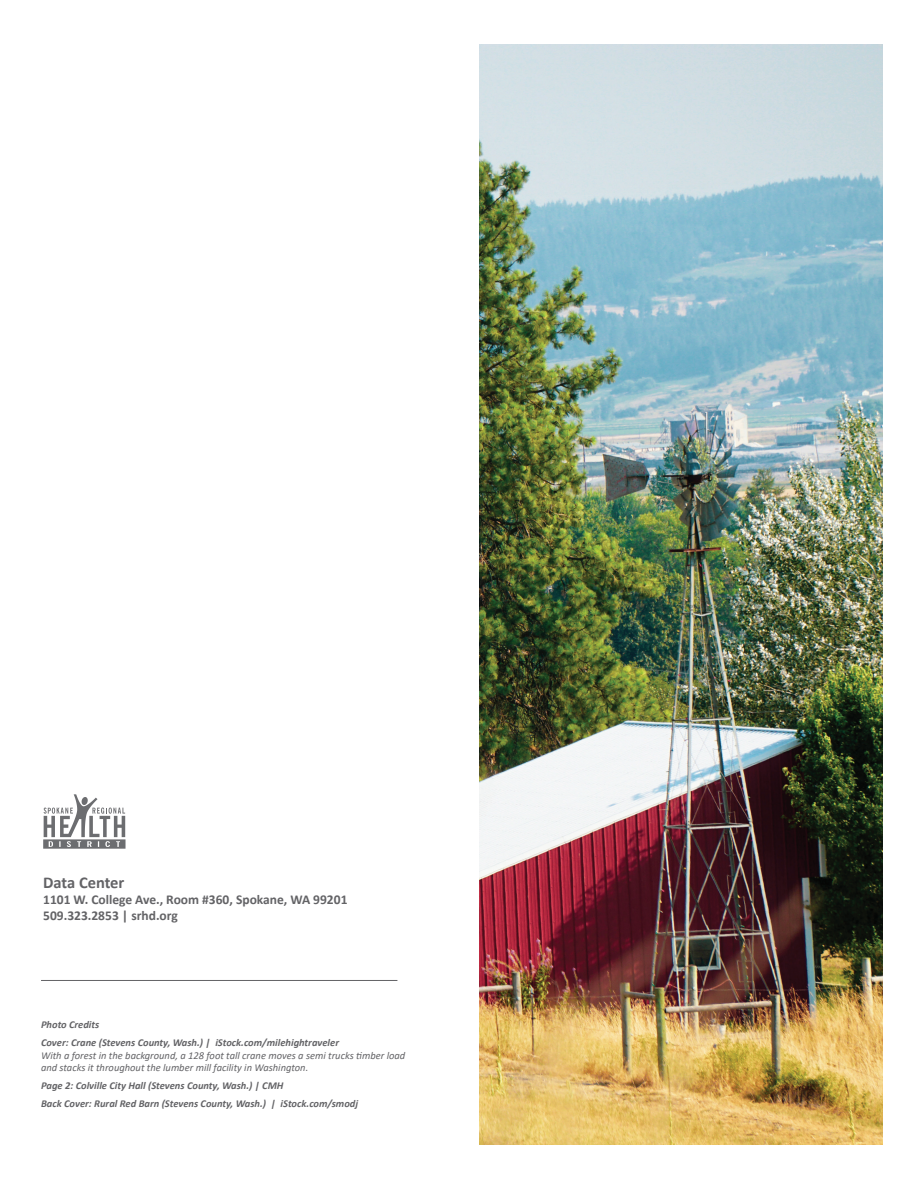
<style>
.page{position:relative;width:918px;height:1188px;background:#fff}
.page>*{position:absolute;margin:0;border:0;box-sizing:border-box;transform-origin:0 0}
.t1{font:700 16.5px "Calibri";letter-spacing:-.005em;color:#636366}
.t2{font:700 13.5px/16.2px "Calibri";color:#636366}
.t3{font:italic 700 10.5px/18px "Calibri";color:#636366}
.t4{font:italic 10.5px/12.6px "Calibri";color:#636366}
</style>
<div class="page">
<hr style="left:41px;top:980px;width:356px;height:1px;background:#636366">
<img style="left:480px;top:44px;width:403px;height:1101px">
<svg style="left:43px;top:794px;width:83px;height:55px"></svg>
<h1 class="t1" style="left:43px;top:871px;width:83px">Data Center</h1>
<p class="t2" style="left:43px;top:891px;width:306px">1101 W. College Ave., Room #360, Spokane, WA 99201<br>509.323.2853 | srhd.org</p>
<p class="t3" style="left:41px;top:1015px;width:300px">Photo Credits<br>Cover: Crane (Stevens County, Wash.) | iStock.com/milehightraveler</p>
<p class="t4" style="left:41px;top:1048px;width:366px">With a forest in the background, a 128 foot tall crane moves a semi trucks timber load and stacks it throughout the lumber mill facility in Washington.</p>
<p class="t3" style="left:41px;top:1076px;width:319px">Page 2: Colville City Hall (Stevens County, Wash.) | CMH<br>Back Cover: Rural Red Barn (Stevens County, Wash.) | iStock.com/smodj</p>
</div>
